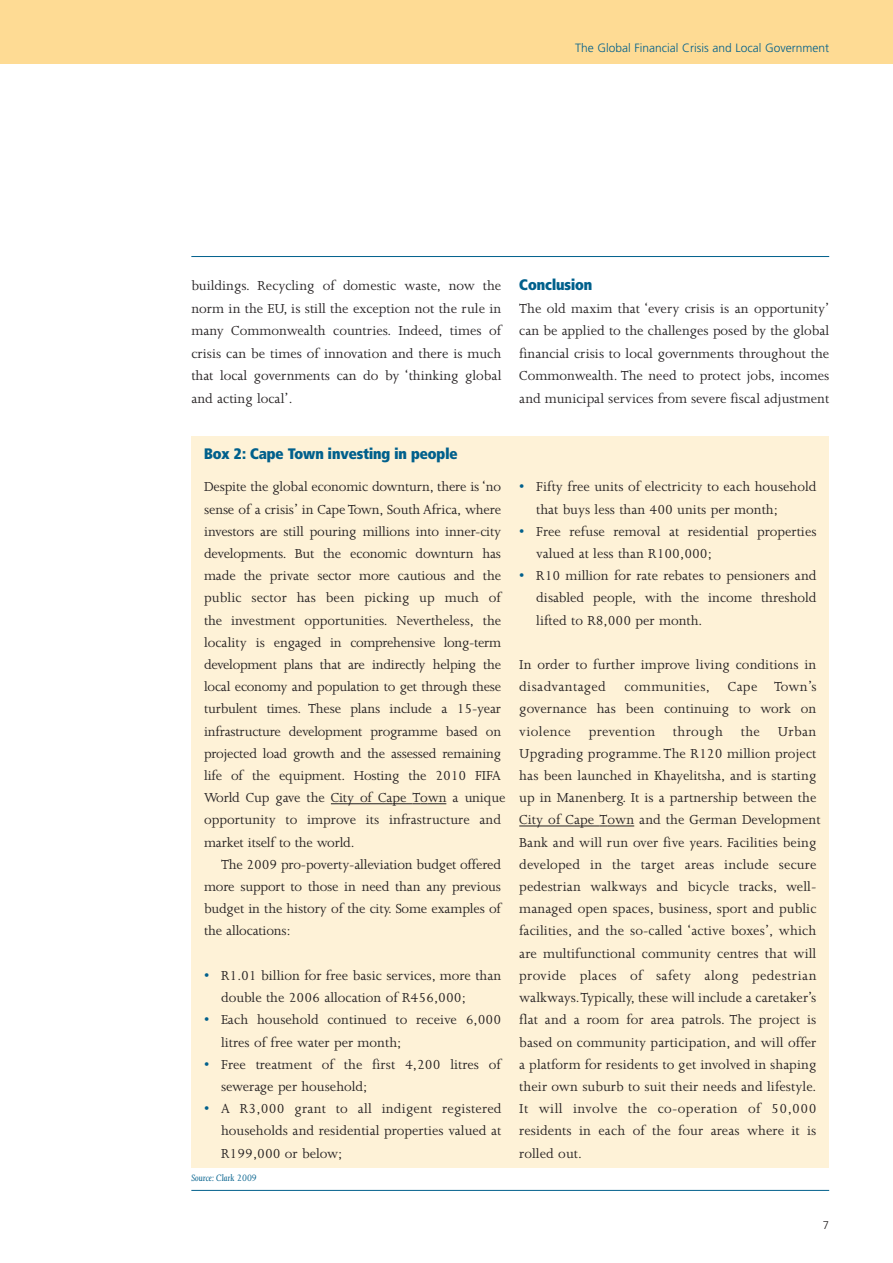
<style>
.page{position:relative;width:893px;height:1263px;background:#fff}
.page>*{position:absolute;margin:0;border:0;box-sizing:border-box;transform-origin:0 0}
.t1{font:15px/22.2px "Joanna";color:#231f20}
.t2{font:800 15px "Frutiger Condensed BQ";color:#01608c}
.t3{font:300 12px "Frutiger";color:#01608c}
.t4{font:300 11.25px "Frutiger";color:#231f20}
.t5{font:italic 10.5px "Joanna";color:#01608c}
.s1{color:#01608c}
</style>
<div class="page">
<div style="left:0;top:0;width:893px;height:64px;background:#fedb94"></div>
<hr style="left:191px;top:256px;width:638px;height:1px;background:#01608c">
<hr style="left:191px;top:1190px;width:638px;height:1px;background:#01608c">
<div style="left:191px;top:436px;width:638px;height:732px;background:#fef2d7"></div>
<hr style="left:331px;top:803px;width:61px;height:1px;background:#231f20">
<svg style="left:392px;top:803px;width:54px;height:1px"></svg>
<hr style="left:519px;top:825px;width:61px;height:1px;background:#231f20">
<svg style="left:580px;top:825px;width:54px;height:1px"></svg>
<p class="t3" style="left:575px;top:43px;width:256px">The Global Financial Crisis and Local Government</p>
<p class="t1" style="left:191px;top:276px;width:312px;text-align:justify">buildings. Recycling of domestic waste, now the norm in the EU, is still the exception not the rule in many Commonwealth countries. Indeed, times of crisis can be times of innovation and there is much that local governments can do by ‘thinking global and acting local’.</p>
<p class="t2" style="left:519px;top:277px;width:75px">Conclusion</p>
<p class="t1" style="left:519px;top:298px;width:312px;text-align:justify">The old maxim that ‘every crisis is an opportunity’ can be applied to the challenges posed by the global financial crisis to local governments throughout the Commonwealth. The need to protect jobs, incomes and municipal services from severe fiscal adjustment</p>
<p class="t2" style="left:204px;top:446px;width:255px">Box 2: Cape Town investing in people</p>
<p class="t1" style="left:204px;top:477px;width:303px">Despite the global economic downturn, there is ‘no sense of a crisis’ in Cape Town, South Africa, where investors are still pouring millions into inner-city developments. But the economic downturn has made the private sector more cautious and the public sector has been picking up much of the investment opportunities. Nevertheless, the locality is engaged in comprehensive long-term development plans that are indirectly helping the local economy and population to get through these turbulent times. These plans include a 15-year infrastructure development programme based on projected load growth and the assessed remaining life of the equipment. Hosting the 2010 FIFA World Cup gave the City of Cape Town a unique opportunity to improve its infrastructure and market itself to the world.</p>
<p class="t1" style="left:204px;top:854px;width:298px;text-align:justify;text-indent:17px">The 2009 pro-poverty-alleviation budget offered more support to those in need than any previous budget in the history of the city. Some examples of the allocations:</p>
<p class="t1" style="left:221px;top:965px;width:282px;text-indent:-17px"><span class="s1">•</span> R1.01 billion for free basic services, more than double the 2006 allocation of R456,000;</p>
<p class="t1" style="left:221px;top:1010px;width:282px;text-indent:-17px"><span class="s1">•</span> Each household continued to receive 6,000 litres of free water per month;</p>
<p class="t1" style="left:221px;top:1054px;width:281px;text-indent:-17px"><span class="s1">•</span> Free treatment of the first 4,200 litres of sewerage per household;</p>
<p class="t1" style="left:221px;top:1099px;width:282px;text-align:justify;text-indent:-17px"><span class="s1">•</span> A R3,000 grant to all indigent registered households and residential properties valued at R199,000 or below;</p>
<p class="t5" style="left:191px;top:1173px;width:67px">Source: Clark 2009</p>
<p class="t1" style="left:536px;top:477px;width:282px;text-indent:-17px"><span class="s1">•</span> Fifty free units of electricity to each household that buys less than 400 units per month;</p>
<p class="t1" style="left:536px;top:521px;width:282px;text-indent:-17px"><span class="s1">•</span> Free refuse removal at residential properties valued at less than R100,000;</p>
<p class="t1" style="left:536px;top:566px;width:282px;text-align:justify;text-indent:-17px"><span class="s1">•</span> R10 million for rate rebates to pensioners and disabled people, with the income threshold lifted to R8,000 per month.</p>
<p class="t1" style="left:519px;top:655px;width:303px">In order to further improve living conditions in disadvantaged communities, Cape Town’s governance has been continuing to work on violence prevention through the Urban Upgrading programme. The R120 million project has been launched in Khayelitsha, and is starting up in Manenberg. It is a partnership between the City of Cape Town and the German Development Bank and will run over five years. Facilities being developed in the target areas include secure pedestrian walkways and bicycle tracks, well&shy;managed open spaces, business, sport and public facilities, and the so-called ‘active boxes’, which are multifunctional community centres that will provide places of safety along pedestrian walkways.Typically, these will include a caretaker’s flat and a room for area patrols. The project is based on community participation, and will offer a platform for residents to get involved in shaping their own suburb to suit their needs and lifestyle.<br>It will involve the co-operation of 50,000 residents in each of the four areas where it is rolled out.</p>
<p class="t4" style="left:823px;top:1220px;width:8px">7</p>
</div>
